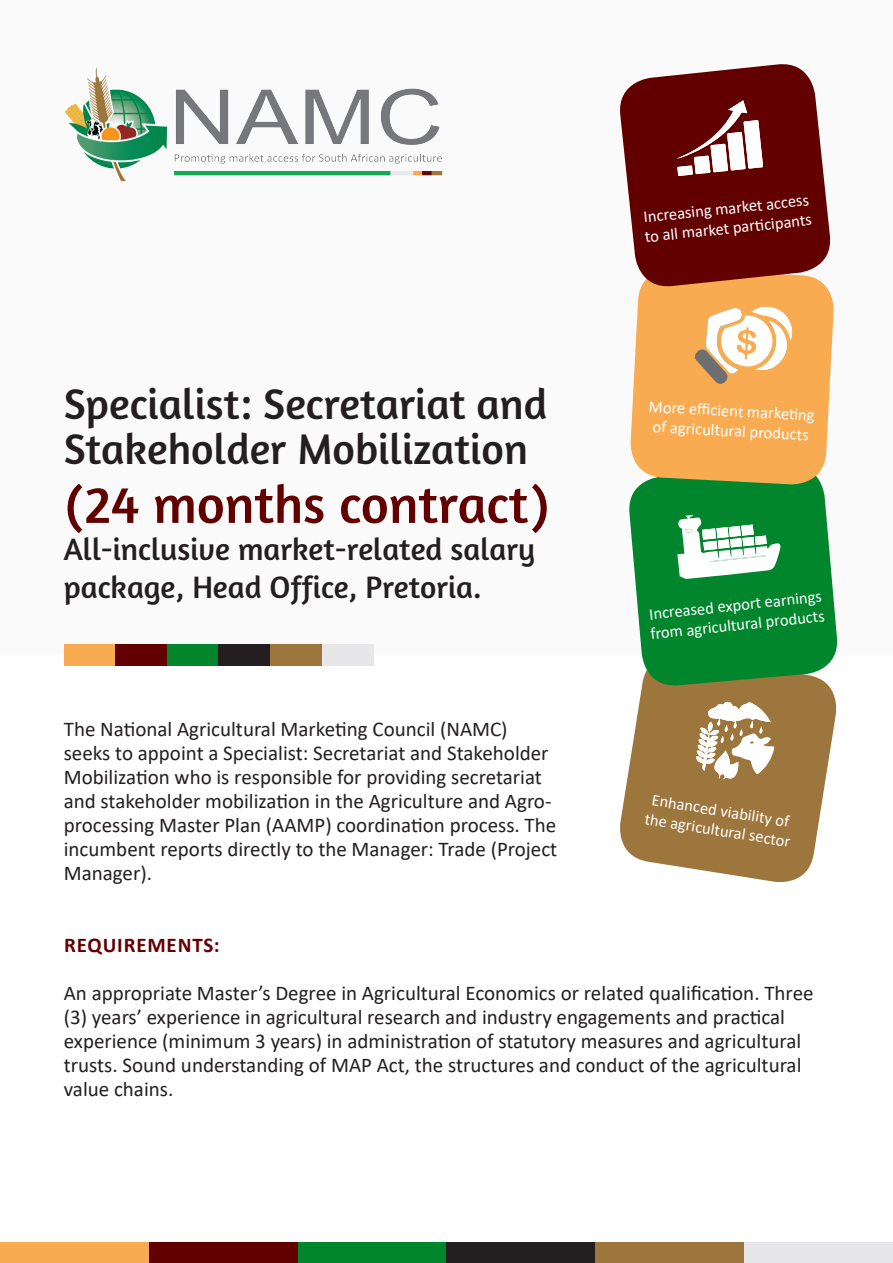
<style>
.page{position:relative;width:893px;height:1263px;background:#fff}
.page>*{position:absolute;margin:0;border:0;box-sizing:border-box;transform-origin:0 0}
.t1{font:54px "Amaranth";color:#620000}
.t2{font:43.5px/45px "Amaranth";color:#231f20}
.t3{font:31.5px/37.5px "Amaranth";color:#231f20}
.t4{font:21px/24px "Calibri";color:#231f20}
.t5{font:700 21px "Calibri";letter-spacing:.04em;color:#620000}
.t6{font:16.5px/19.8px "Calibri";color:#fff}
</style>
<div class="page">
<div style="left:0;top:0;width:893px;height:655px;background:#fafafb"></div>
<div style="left:64px;top:644px;width:51px;height:22px;background:#f8ab51"></div>
<div style="left:115px;top:644px;width:52px;height:22px;background:#620000"></div>
<div style="left:167px;top:644px;width:52px;height:22px;background:#01862d"></div>
<div style="left:219px;top:644px;width:51px;height:22px;background:#231f20"></div>
<div style="left:270px;top:644px;width:52px;height:22px;background:#9d763d"></div>
<div style="left:322px;top:644px;width:51px;height:22px;background:#e7e7e9"></div>
<svg style="left:620px;top:688px;width:217px;height:194px;fill:#9d763d"></svg>
<svg style="left:629px;top:486px;width:209px;height:202px;background:#1e8f40"></svg>
<svg style="left:620px;top:64px;width:211px;height:203px;background:#762121"></svg>
<div style="left:0;top:1242px;width:149px;height:21px;background:#f8ab51"></div>
<div style="left:149px;top:1242px;width:149px;height:21px;background:#620000"></div>
<div style="left:298px;top:1242px;width:148px;height:21px;background:#01862d"></div>
<div style="left:446px;top:1242px;width:149px;height:21px;background:#231f20"></div>
<div style="left:595px;top:1242px;width:149px;height:21px;background:#9d763d"></div>
<div style="left:744px;top:1242px;width:149px;height:21px;background:#e7e7e9"></div>
<img style="left:65px;top:67px;width:378px;height:115px">
<svg style="left:677px;top:100px;width:86px;height:76px"></svg>
<svg style="left:630px;top:267px;width:204px;height:219px;background:#eaac64"></svg>
<svg style="left:677px;top:515px;width:104px;height:64px"></svg>
<svg style="left:696px;top:701px;width:78px;height:78px"></svg>
<p class="t2" style="left:64px;top:381px;width:485px">Specialist: Secretariat and<br>Stakeholder Mobilization</p>
<p class="t1" style="left:64px;top:473px;width:487px">(24 months contract)</p>
<p class="t3" style="left:64px;top:530px;width:473px">All-inclusive market-related salary package, Head Office, Pretoria.</p>
<p class="t4" style="left:64px;top:716px;width:495px">The National Agricultural Marketing Council (NAMC) seeks to appoint a Specialist: Secretariat and Stakeholder Mobilization who is responsible for providing secretariat and stakeholder mobilization in the Agriculture and Agro&shy;processing Master Plan (AAMP) coordination process. The incumbent reports directly to the Manager: Trade (Project Manager).</p>
<p class="t6" style="left:642px;top:207px;width:169px;rotate:-6deg">Increasing market access to all market parti cipants</p>
<p class="t6" style="left:649px;top:396px;width:167px;rotate:3deg">More effi cient marketi ng of agricultural products</p>
<p class="t6" style="left:647px;top:604px;width:176px;rotate:-6deg">Increased export earnings from agricultural products</p>
<p class="t6" style="left:650px;top:789px;width:149px;rotate:9deg">Enhanced viability of the agricultural sector</p>
<p class="t5" style="left:64px;top:930px;width:157px">REQUIREMENTS:</p>
<p class="t4" style="left:64px;top:980px;width:751px">An appropriate Master’s Degree in Agricultural Economics or related qualification. Three (3) years’ experience in agricultural research and industry engagements and practical experience (minimum 3 years) in administration of statutory measures and agricultural trusts. Sound understanding of MAP Act, the structures and conduct of the agricultural value chains.</p>
</div>
